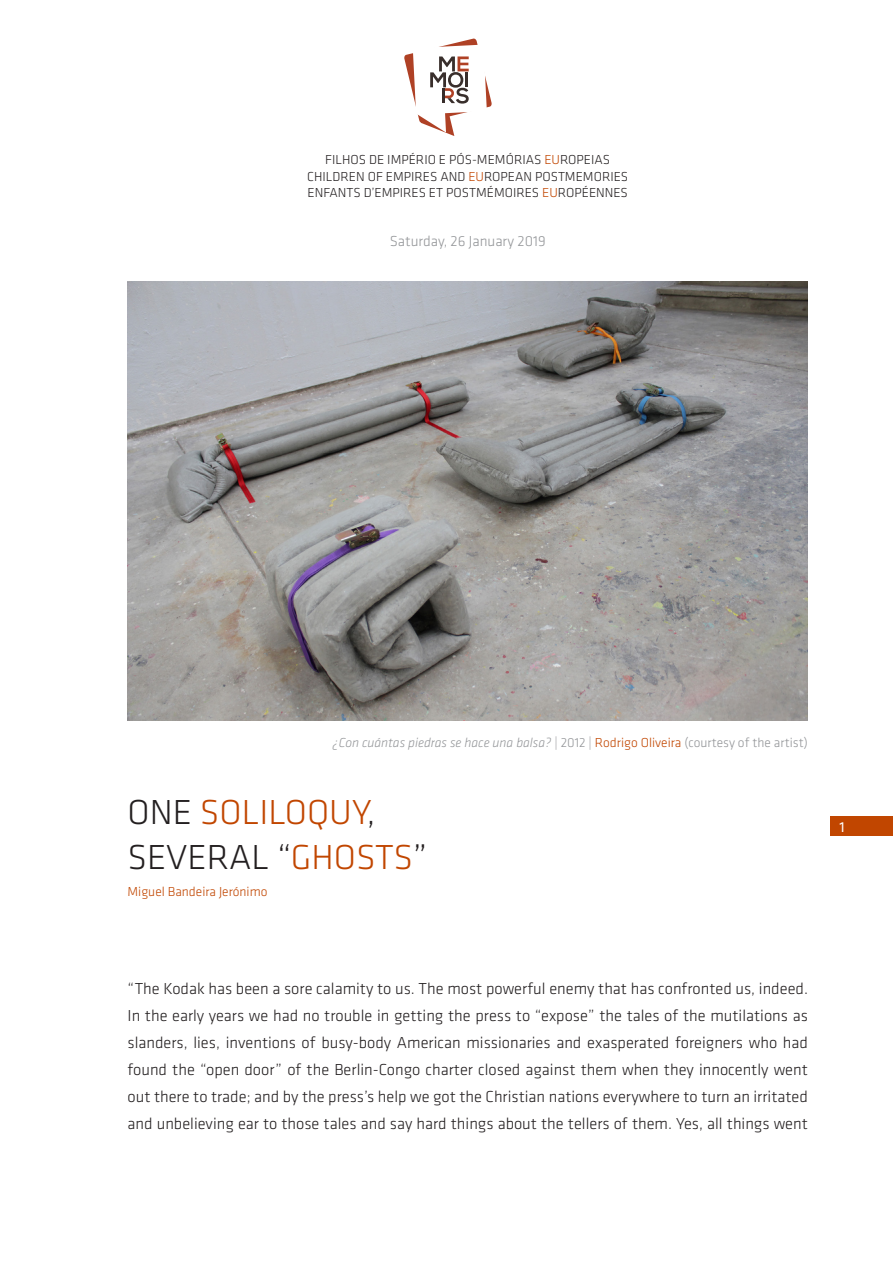
<style>
.page{position:relative;width:893px;height:1263px;background:#fff}
.page>*{position:absolute;margin:0;border:0;box-sizing:border-box;transform-origin:0 0}
.t1{font:300 36px/45px "Klavika";color:#c14600}
.t2{font:300 16.5px/27px "Klavika";color:#231f20;text-align:justify}
.t3{font:300 15px "Klavika";color:#939598}
.t4{font:15px "Klavika";color:#fff}
.t5{font:300 13.5px/16.5px "Klavika";color:#231f20;text-align:center}
.t6{font:italic 300 13.5px "Klavika";color:#939598}
.t7{font:300 13.5px "Klavika";color:#c14600}
.s1{color:#c14600}
.s2{font-style:normal}
.s3{font-style:normal;color:#c14600}
.s4{color:#231f20}
</style>
<div class="page">
<div style="left:830px;top:817px;width:63px;height:19px;background:#c14600"></div>
<svg style="left:404px;top:38px;width:88px;height:98px"></svg>
<hr style="left:442px;top:88px;width:3px;height:15px;background:#382d2a">
<img style="left:128px;top:281px;width:680px;height:440px">
<p class="t5" style="left:307px;top:152px;width:322px">FILHOS DE IMPÉRIO E PÓS-MEMÓRIAS <span class="s1">EU</span>ROPEIAS<br>CHILDREN OF EMPIRES AND <span class="s1">EU</span>ROPEAN POSTMEMORIES<br>ENFANTS D’EMPIRES ET POSTMÉMOIRES <span class="s1">EU</span>ROPÉENNES</p>
<p class="t3" style="left:390px;top:233px;width:158px">Saturday, 26 January 2019</p>
<p class="t6" style="left:332px;top:735px;width:477px">¿Con cuántas piedras se hace una balsa? <span class="s2">| 2012 |</span> <span class="s3">Rodrigo Oliveira</span> <span class="s2">(courtesy of the artist)</span></p>
<h1 class="t1" style="left:128px;top:790px;width:301px"><span class="s4">ONE</span> SOLILOQUY<span class="s4">,<br>SEVERAL “</span>GHOSTS<span class="s4">”</span></h1>
<p class="t7" style="left:128px;top:884px;width:141px">Miguel Bandeira Jerónimo</p>
<p class="t4" style="left:839px;top:819px;width:7px">1</p>
<p class="t2" style="left:128px;top:975px;width:682px">“The Kodak has been a sore calamity to us. The most powerful enemy that has confronted us, indeed.<br>In the early years we had no trouble in getting the press to “expose” the tales of the mutilations as slanders, lies, inventions of busy-body American missionaries and exasperated foreigners who had found the “open door” of the Berlin-Congo charter closed against them when they innocently went out there to trade; and by the press’s help we got the Christian nations everywhere to turn an irritated and unbelieving ear to those tales and say hard things about the tellers of them. Yes, all things went</p>
</div>
